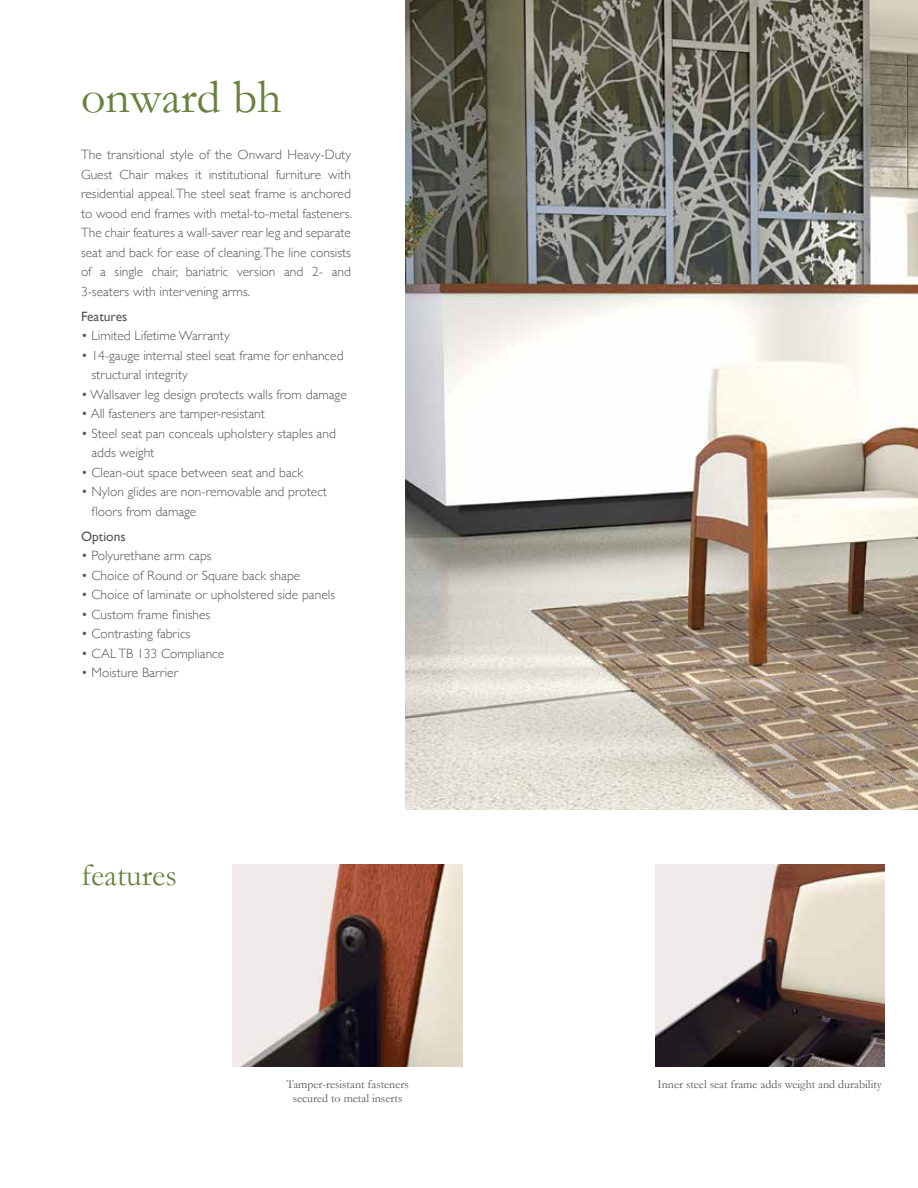
<style>
.page{position:relative;width:918px;height:1188px;background:#fff}
.page>*{position:absolute;margin:0;border:0;box-sizing:border-box;transform-origin:0 0}
.t1{font:48px "Garamond";color:#68813c}
.t2{font:31.5px "Garamond";color:#68813c}
.t3{font:300 13.5px/19.5px "Gill Sans";color:#54565a}
.t4{font:13.5px "Gill Sans";color:#54565a}
.t5{font:12px/14.4px "Garamond";color:#54565a;text-align:center}
</style>
<div class="page">
<img style="left:405px;top:0;width:513px;height:810px">
<img style="left:233px;top:864px;width:229px;height:202px">
<img style="left:655px;top:864px;width:230px;height:202px">
<h1 class="t1" style="left:81px;top:69px;width:202px">onward bh</h1>
<p class="t3" style="left:81px;top:145px;width:273px;text-align:justify">The transitional style of the Onward Heavy-Duty Guest Chair makes it institutional furniture with residential appeal. The steel seat frame is anchored to wood end frames with metal-to-metal fasteners.<br>The chair features a wall-saver rear leg and separate seat and back for ease of cleaning. The line consists of a single chair, bariatric version and 2- and 3-seaters with intervening arms.</p>
<p class="t4" style="left:81px;top:308px;width:48px">Features</p>
<p class="t3" style="left:81px;top:325px;width:150px">• Limited Lifetime Warranty</p>
<p class="t3" style="left:92px;top:345px;width:254px;text-indent:-11px">• 14-gauge internal steel seat frame for enhanced structural integrity</p>
<p class="t3" style="left:81px;top:384px;width:267px">• Wallsaver leg design protects walls from damage</p>
<p class="t3" style="left:81px;top:403px;width:185px">• All fasteners are tamper-resistant</p>
<p class="t3" style="left:92px;top:423px;width:246px;text-indent:-11px">• Steel seat pan conceals upholstery staples and adds weight</p>
<p class="t3" style="left:81px;top:462px;width:224px">• Clean-out space between seat and back</p>
<p class="t3" style="left:92px;top:481px;width:237px;text-indent:-11px">• Nylon glides are non-removable and protect floors from damage</p>
<p class="t4" style="left:81px;top:528px;width:46px">Options</p>
<p class="t3" style="left:81px;top:545px;width:132px">• Polyurethane arm caps</p>
<p class="t3" style="left:81px;top:565px;width:221px">• Choice of Round or Square back shape</p>
<p class="t3" style="left:81px;top:584px;width:256px">• Choice of laminate or upholstered side panels</p>
<p class="t3" style="left:81px;top:604px;width:131px">• Custom frame finishes</p>
<p class="t3" style="left:81px;top:623px;width:111px">• Contrasting fabrics</p>
<p class="t3" style="left:81px;top:643px;width:145px">• CAL TB 133 Compliance</p>
<p class="t3" style="left:81px;top:662px;width:99px">• Moisture Barrier</p>
<h2 class="t2" style="left:81px;top:856px;width:97px">features</h2>
<p class="t5" style="left:287px;top:1077px;width:124px">Tamper-resistant fasteners secured to metal inserts</p>
<p class="t5" style="left:658px;top:1077px;width:226px">Inner steel seat frame adds weight and durability</p>
</div>
